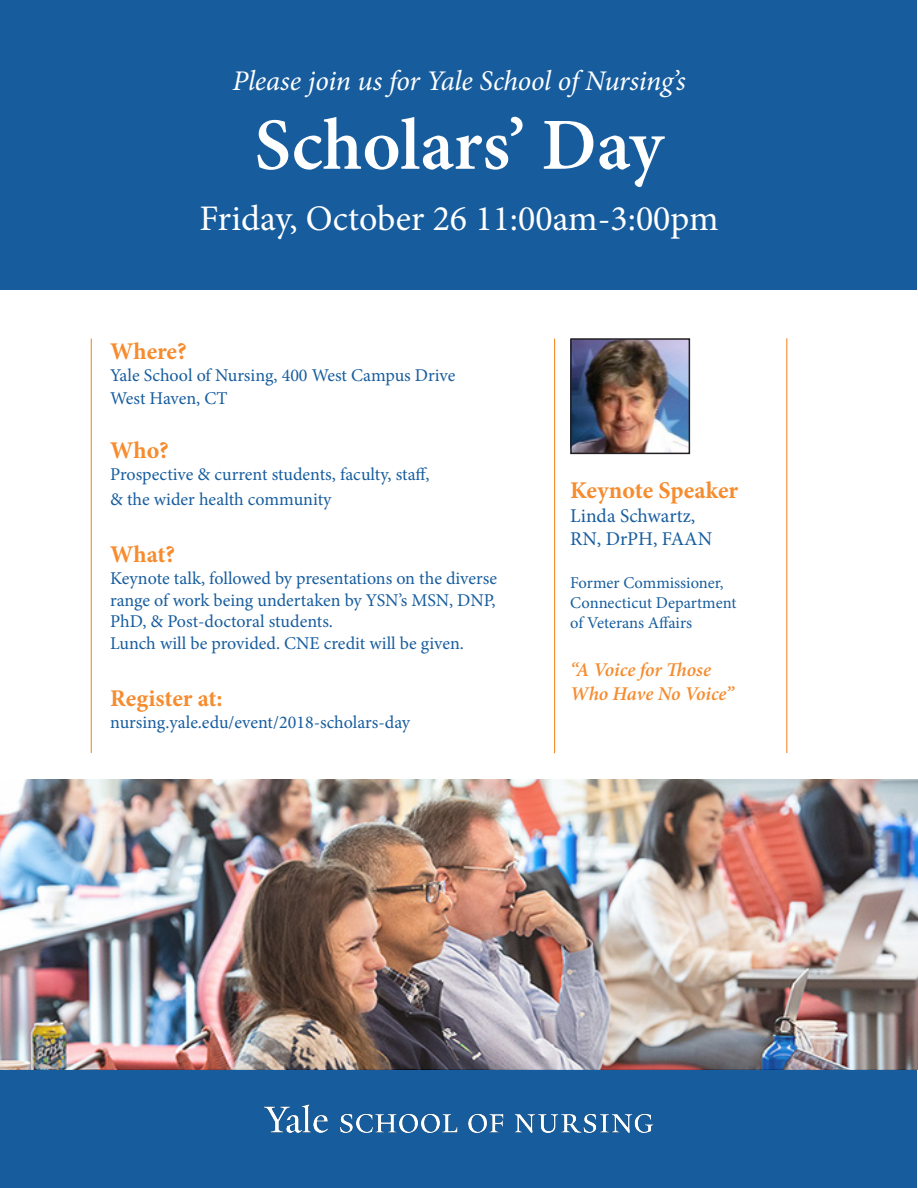
<style>
.page{position:relative;width:918px;height:1188px;background:#fff}
.page>*{position:absolute;margin:0;border:0;box-sizing:border-box;transform-origin:0 0}
.t1{font:600 73.5px "Minion Pro";color:#fff}
.t2{font:36px "Minion Pro";color:#fff}
.t3{font:italic 28.5px "Minion Pro";letter-spacing:-.01em;color:#fff}
.t4{font:700 24px "Minion Pro";letter-spacing:-.005em;color:#f68c2e}
.t5{font:italic 600 19.5px "Minion Pro";letter-spacing:-.005em;color:#f68c2e}
.t6{font:19.5px "Minion Pro";color:#175d9e}
.t7{font:18px/21.6px "Minion Pro";color:#175d9e;text-align:justify}
.t8{font:16.5px "Minion Pro";color:#175d9e}
</style>
<div class="page">
<div style="left:1px;top:1069px;width:916px;height:119px;background:#175d9e"></div>
<div style="left:1px;top:1px;width:916px;height:289px;background:#175d9e"></div>
<img style="left:0;top:780px;width:918px;height:289px">
<img style="left:573px;top:341px;width:114px;height:110px">
<div style="left:570px;top:338px;width:120px;height:116px;border:2px solid #231f20"></div>
<hr style="left:554px;top:339px;width:1px;height:414px;background:#f68c2e">
<img style="left:264px;top:1105px;width:390px;height:28px">
<hr style="left:786px;top:338px;width:1px;height:415px;background:#f68c2e">
<hr style="left:91px;top:339px;width:1px;height:414px;background:#f68c2e">
<p class="t3" style="left:232px;top:61px;width:455px">Please join us for Yale School of Nursing’s</p>
<p class="t1" style="left:255px;top:94px;width:410px">Scholars’ Day</p>
<p class="t2" style="left:199px;top:194px;width:521px">Friday, October 26 11:00am-3:00pm</p>
<p class="t4" style="left:110px;top:334px;width:78px">Where?</p>
<p class="t7" style="left:110px;top:364px;width:347px">Yale School of Nursing, 400 West Campus Drive</p>
<p class="t7" style="left:110px;top:388px;width:119px">West Haven, CT</p>
<p class="t4" style="left:110px;top:433px;width:60px">Who?</p>
<p class="t7" style="left:110px;top:463px;width:321px">Prospective &amp; current students, faculty, staff,</p>
<p class="t7" style="left:110px;top:488px;width:223px">&amp; the wider health community</p>
<p class="t4" style="left:110px;top:538px;width:67px">What?</p>
<p class="t7" style="left:110px;top:568px;width:388px">Keynote talk, followed by presentations on the diverse range of work being undertaken by YSN’s MSN, DNP, PhD, &amp; Post-doctoral students.</p>
<p class="t7" style="left:110px;top:632px;width:355px">Lunch will be provided. CNE credit will be given.</p>
<p class="t4" style="left:110px;top:682px;width:114px">Register at:</p>
<p class="t7" style="left:110px;top:712px;width:302px">nursing.yale.edu/event/2018-scholars-day</p>
<p class="t4" style="left:570px;top:474px;width:169px">Keynote Speaker</p>
<p class="t6" style="left:570px;top:502px;width:127px">Linda Schwartz,</p>
<p class="t6" style="left:570px;top:526px;width:143px">RN, DrPH, FAAN</p>
<p class="t8" style="left:570px;top:572px;width:155px">Former Commissioner,</p>
<p class="t8" style="left:570px;top:592px;width:168px">Connecticut Department</p>
<p class="t8" style="left:570px;top:611px;width:123px">of Veterans Affairs</p>
<p class="t5" style="left:570px;top:656px;width:142px">“A Voice for Those</p>
<p class="t5" style="left:570px;top:680px;width:165px">Who Have No Voice”</p>
</div>
